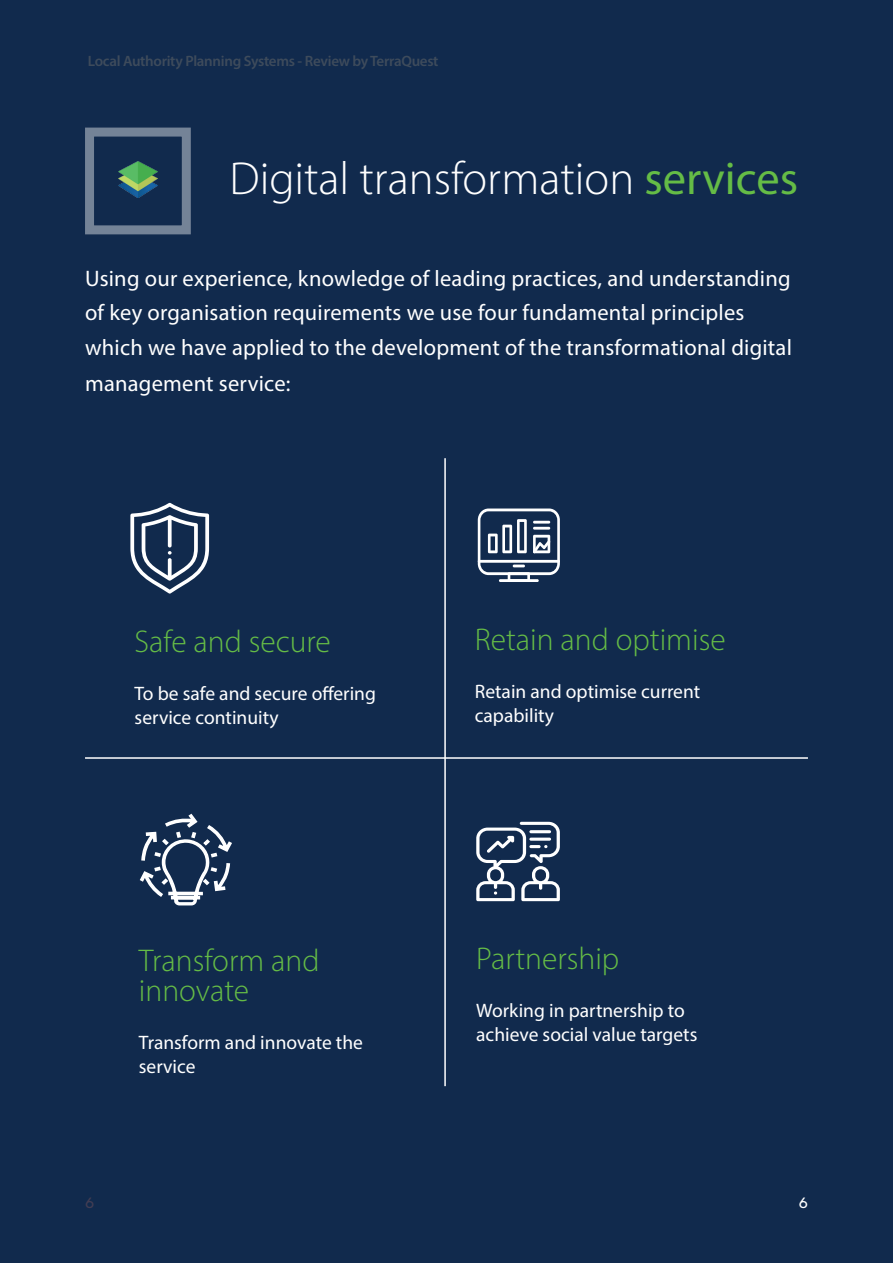
<style>
.page{position:relative;width:893px;height:1263px;background:#112a4d}
.page>*{position:absolute;margin:0;border:0;box-sizing:border-box;transform-origin:0 0}
.t1{font:300 46.5px "Myriad Pro";color:#fff}
.t2{font:300 31.5px/30px "Myriad Pro";color:#65bc46}
.t3{font:22.5px/35px "Myriad Pro";letter-spacing:.01em;color:#fff}
.t4{font:19.5px/24px "Myriad Pro";color:#fff}
.t5{font:600 15px "Myriad Pro";letter-spacing:-.02em;color:#5c6165}
.t6{font:15px "Rubik";color:#423d53}
.t7{font:15px "Rubik";color:#fff}
.s1{font-weight:400;color:#65bc46}
</style>
<div class="page">
<hr style="left:444px;top:458px;width:2px;height:628px;background:#fff">
<svg style="left:139px;top:813px;width:93px;height:93px"></svg>
<img style="left:118px;top:161px;width:39px;height:37px">
<hr style="left:85px;top:757px;width:723px;height:2px;background:#fff">
<svg style="left:478px;top:508px;width:82px;height:74px"></svg>
<svg style="left:130px;top:503px;width:79px;height:91px"></svg>
<svg style="left:476px;top:822px;width:84px;height:79px"></svg>
<hr style="left:529px;top:830px;width:22px;height:3px;background:#fff;border-radius:2px">
<hr style="left:529px;top:838px;width:22px;height:3px;background:#fff;border-radius:2px">
<p class="t5" style="left:88px;top:52px;width:352px">Local Authority Planning Systems - Review by TerraQuest</p>
<p class="t1" style="left:230px;top:151px;width:570px">Digital transformation <span class="s1">services</span></p>
<p class="t3" style="left:85px;top:260px;width:708px">Using our experience, knowledge of leading practices, and understanding of key organisation requirements we use four fundamental principles which we have applied to the development of the transformational digital management service:</p>
<p class="t2" style="left:135px;top:626px;width:198px">Safe and secure</p>
<p class="t4" style="left:135px;top:681px;width:243px">To be safe and secure offering service continuity</p>
<p class="t2" style="left:139px;top:945px;width:182px">Transform and innovate</p>
<p class="t4" style="left:139px;top:1030px;width:226px">Transform and innovate the service</p>
<p class="t6" style="left:85px;top:1194px;width:11px">6</p>
<p class="t2" style="left:475px;top:624px;width:252px">Retain and optimise</p>
<p class="t4" style="left:475px;top:679px;width:227px">Retain and optimise current capability</p>
<p class="t2" style="left:476px;top:943px;width:145px">Partnership</p>
<p class="t4" style="left:476px;top:998px;width:223px">Working in partnership to achieve social value targets</p>
<p class="t7" style="left:799px;top:1194px;width:11px">6</p>
</div>
